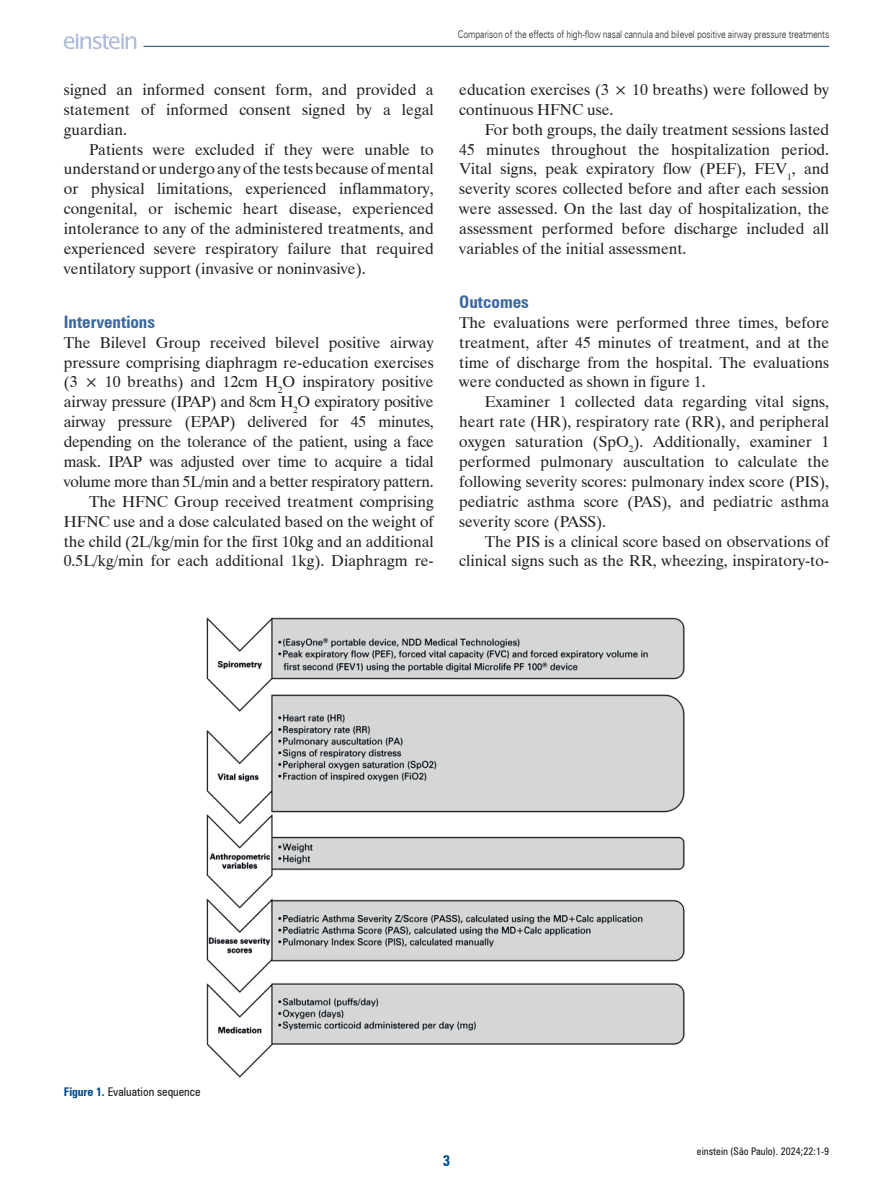
<style>
.page{position:relative;width:893px;height:1191px;background:#fff}
.page>*{position:absolute;margin:0;border:0;box-sizing:border-box;transform-origin:0 0}
.t1{font:700 condensed 17.25px "Zurich BT";color:#3b67a0}
.t2{font:15.75px/20px "Dutch 801 BT";color:#231f20;text-align:justify}
.t3{font:700 condensed 15px "Zurich BT";color:#004a8b}
.t4{font:condensed 12px "Zurich BT";color:#231f20}
.t5{font:300 10.5px "Zurich BT";letter-spacing:-.01em;color:#231f20;scale:.8 1}
.t6{font:condensed 10.5px "Zurich BT";color:#231f20}
.s1{font-weight:700;color:#004a8b}
</style>
<div class="page">
<svg style="left:64px;top:34px;width:72px;height:15px"></svg>
<hr style="left:143px;top:46px;width:686px;height:1px;background:#004a8b">
<img style="left:206px;top:617px;width:479px;height:461px">
<p class="t2" style="left:64px;top:79px;width:371px">signed an informed consent form, and provided a statement of informed consent signed by a legal guardian.</p>
<p class="t2" style="left:64px;top:139px;width:371px;text-indent:26px">Patients were excluded if they were unable to understand or undergo any of the tests because of mental or physical limitations, experienced inflammatory, congenital, or ischemic heart disease, experienced intolerance to any of the administered treatments, and experienced severe respiratory failure that required ventilatory support (invasive or noninvasive).</p>
<p class="t1" style="left:64px;top:311px;width:93px">Interventions</p>
<p class="t2" style="left:64px;top:332px;width:371px;text-align:right">The Bilevel Group received bilevel positive airway pressure comprising diaphragm re-education exercises (3 × 10 breaths) and 12cm H<sub>2</sub>O inspiratory positive airway pressure (IPAP) and 8cm H<sub>2</sub>O expiratory positive airway pressure (EPAP) delivered for 45 minutes, depending on the tolerance of the patient, using a face mask. IPAP was adjusted over time to acquire a tidal volume more than 5L/min and a better respiratory pattern.<br>The HFNC Group received treatment comprising HFNC use and a dose calculated based on the weight of the child (2L/kg/min for the first 10kg and an additional 0.5L/kg/min for each additional 1kg). Diaphragm re-</p>
<p class="t5" style="left:458px;top:28px;width:466px">Comparison of the effects of high-flow nasal cannula and bilevel positive airway pressure treatments</p>
<p class="t2" style="left:459px;top:79px;width:371px">education exercises (3 × 10 breaths) were followed by continuous HFNC use.</p>
<p class="t2" style="left:459px;top:119px;width:371px;text-indent:26px">For both groups, the daily treatment sessions lasted 45 minutes throughout the hospitalization period.<br>Vital signs, peak expiratory flow (PEF), FEV<sub>1</sub>, and severity scores collected before and after each session were assessed. On the last day of hospitalization, the assessment performed before discharge included all variables of the initial assessment.</p>
<p class="t1" style="left:459px;top:291px;width:71px">Outcomes</p>
<p class="t2" style="left:459px;top:312px;width:371px">The evaluations were performed three times, before treatment, after 45 minutes of treatment, and at the time of discharge from the hospital. The evaluations were conducted as shown in figure 1.</p>
<p class="t2" style="left:459px;top:392px;width:371px;text-indent:26px">Examiner 1 collected data regarding vital signs, heart rate (HR), respiratory rate (RR), and peripheral oxygen saturation (SpO<sub>2</sub>). Additionally, examiner 1 performed pulmonary auscultation to calculate the following severity scores: pulmonary index score (PIS), pediatric asthma score (PAS), and pediatric asthma severity score (PASS).</p>
<p class="t2" style="left:459px;top:531px;width:371px;text-align:right">The PIS is a clinical score based on observations of clinical signs such as the RR, wheezing, inspiratory-to-</p>
<p class="t4" style="left:64px;top:1084px;width:138px"><span class="s1">Figure 1.</span> Evaluation sequence</p>
<p class="t3" style="left:443px;top:1151px;width:9px">3</p>
<p class="t6" style="left:697px;top:1144px;width:134px">einstein (São Paulo). 2024;22:1-9</p>
</div>
